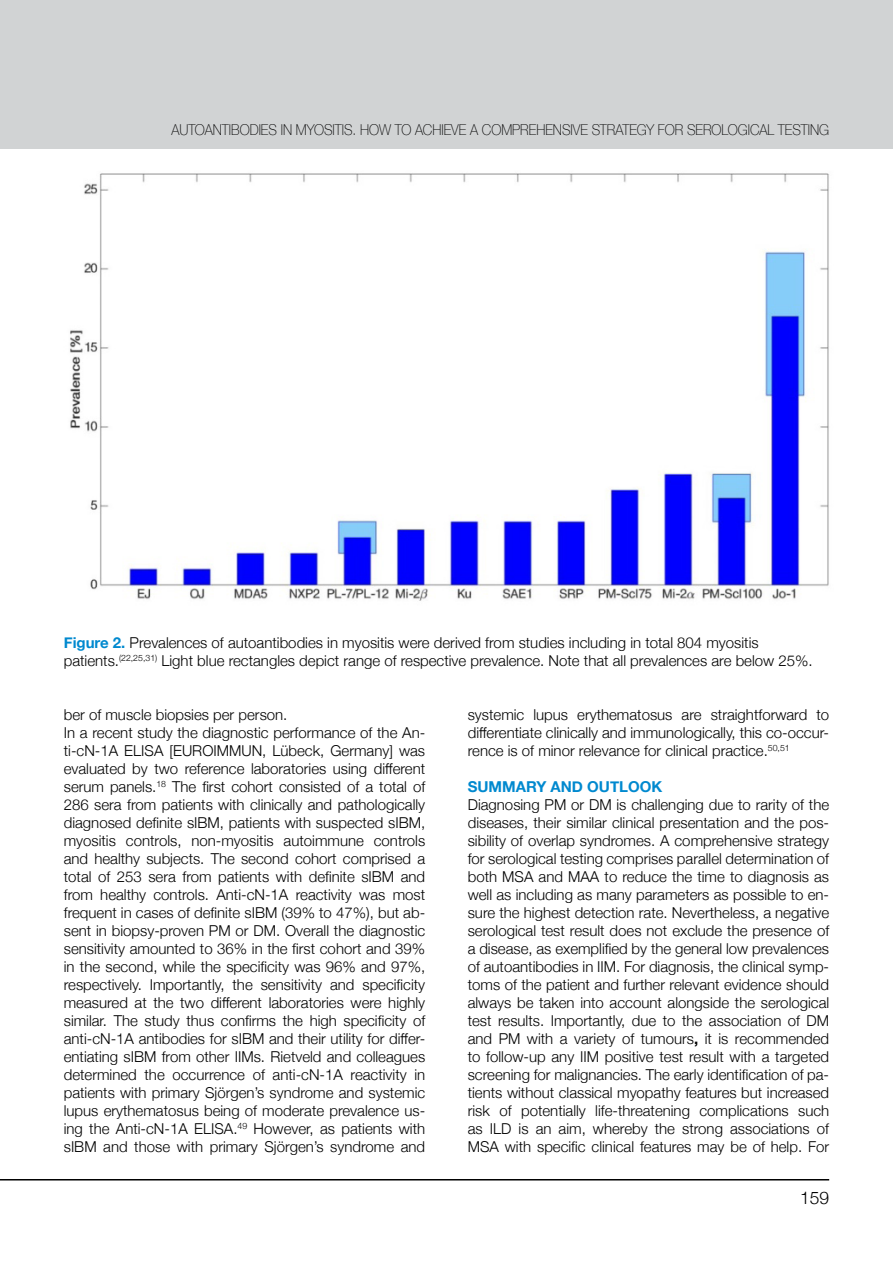
<style>
.page{position:relative;width:893px;height:1263px;background:#fff}
.page>*{position:absolute;margin:0;border:0;box-sizing:border-box;transform-origin:0 0}
.t1{font:300 17.4px "Helvetica Neue";color:#000}
.t2{font:300 15px/18px "Helvetica Neue";color:#000;text-align:justify}
.t3{font:100 15px "Helvetica Neue";color:#000;scale:.9 1}
.titlaki{font:700 15px "Helvetica Neue";color:#0089cf}
.s1{font-weight:700;color:#0089cf}
.s2{font-weight:700}
</style>
<div class="page">
<hr style="left:0;top:1179px;width:829px;height:1px;background:#000">
<div style="left:0;top:0;width:893px;height:149px;background:#d1d3d4"></div>
<img style="left:70px;top:173px;width:759px;height:428px">
<p class="t3" style="left:172px;top:119px;width:732px">AUTOANTIBODIES IN MYOSITIS. HOW TO ACHIEVE A COMPREHENSIVE STRATEGY FOR SEROLOGICAL TESTING</p>
<p class="t3" style="left:799px;top:119px;width:36px">TITLE</p>
<p class="t2" style="left:64px;top:632px;width:750px"><span class="s1">Figure 2.</span> Prevalences of autoantibodies in myositis were derived from studies including in total 804 myositis patients.<sup>(22,25,31)</sup> Light blue rectangles depict range of respective prevalence. Note that all prevalences are below 25%.</p>
<p class="t2" style="left:64px;top:705px;width:225px">ber of muscle biopsies per person.</p>
<p class="t2" style="left:64px;top:723px;width:363px">In a recent study the diagnostic performance of the An&shy;ti-cN-1A ELISA [EUROIMMUN, Lübeck, Germany] was evaluated by two reference laboratories using different serum panels.<sup>18</sup> The first cohort consisted of a total of 286 sera from patients with clinically and pathologically diagnosed definite sIBM, patients with suspected sIBM, myositis controls, non-myositis autoimmune controls and healthy subjects. The second cohort comprised a total of 253 sera from patients with definite sIBM and from healthy controls. Anti-cN-1A reactivity was most frequent in cases of definite sIBM (39% to 47%), but ab&shy;sent in biopsy-proven PM or DM. Overall the diagnostic sensitivity amounted to 36% in the first cohort and 39% in the second, while the specificity was 96% and 97%, respectively. Importantly, the sensitivity and specificity measured at the two different laboratories were highly similar. The study thus confirms the high specificity of anti-cN-1A antibodies for sIBM and their utility for differ&shy;entiating sIBM from other IIMs. Rietveld and colleagues determined the occurrence of anti-cN-1A reactivity in patients with primary Sjörgen’s syndrome and systemic lupus erythematosus being of moderate prevalence us&shy;ing the Anti-cN-1A ELISA.<sup>49</sup> However, as patients with sIBM and those with primary Sjörgen’s syndrome and</p>
<p class="t2" style="left:468px;top:705px;width:363px">systemic lupus erythematosus are straightforward to differentiate clinically and immunologically, this co-occur&shy;rence is of minor relevance for clinical practice.<sup>50,51</sup></p>
<p class="titlaki" style="left:468px;top:775px;width:196px">SUMMARY AND OUTLOOK</p>
<p class="t2" style="left:468px;top:795px;width:363px">Diagnosing PM or DM is challenging due to rarity of the diseases, their similar clinical presentation and the pos&shy;sibility of overlap syndromes. A comprehensive strategy for serological testing comprises parallel determination of both MSA and MAA to reduce the time to diagnosis as well as including as many parameters as possible to en&shy;sure the highest detection rate. Nevertheless, a negative serological test result does not exclude the presence of a disease, as exemplified by the general low prevalences of autoantibodies in IIM. For diagnosis, the clinical symp&shy;toms of the patient and further relevant evidence should always be taken into account alongside the serological test results. Importantly, due to the association of DM and PM with a variety of tumours<span class="s2">,</span> it is recommended to follow-up any IIM positive test result with a targeted screening for malignancies. The early identification of pa&shy;tients without classical myopathy features but increased risk of potentially life-threatening complications such as ILD is an aim, whereby the strong associations of MSA with specific clinical features may be of help. For</p>
<p class="t1" style="left:800px;top:1184px;width:31px">159</p>
</div>
